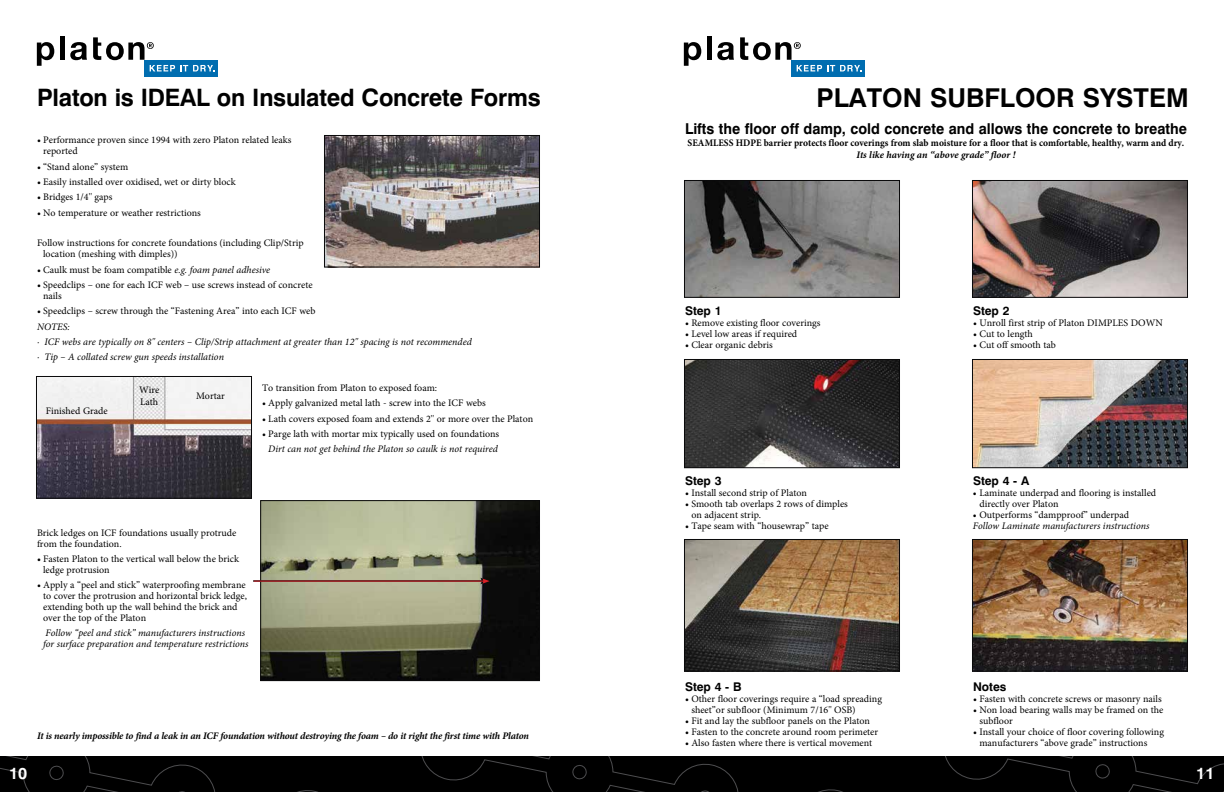
<style>
.page{position:relative;width:1224px;height:792px;background:#fff}
.page>*{position:absolute;margin:0;border:0;box-sizing:border-box;transform-origin:0 0}
.t1{font:700 26px "Swiss 721 BT";color:#000}
.t2{font:700 24px "Swiss 721 BT";letter-spacing:-.01em;color:#000}
.t3{font:700 16px "Swiss 721 BT";color:#fff}
.t4{font:700 15px "Swiss 721 BT";color:#000;scale:.96 1}
.t5{font:700 12px "Swiss 721 BT";color:#000}
.t6{font:10px/11px "Minion Pro";color:#000}
.t7{font:italic 10px/15.3px "Minion Pro";color:#000}
.t8{font:italic 700 10px "Minion Pro";letter-spacing:-.015em;color:#000}
.t9{font:700 10px "Minion Pro";color:#000;scale:.95 1}
.s1{font-style:italic}
</style>
<div class="page">
<div style="left:0;top:756px;width:1224px;height:36px;background:#000"></div>
<img style="left:326px;top:137px;width:212px;height:128px">
<div style="left:324px;top:135px;width:216px;height:132px;border:1px solid #0a0a0b"></div>
<img style="left:262px;top:502px;width:276px;height:177px">
<div style="left:260px;top:500px;width:280px;height:181px;border:1px solid #0a0a0b"></div>
<hr style="left:253px;top:580px;width:230px;height:2px;background:#0a0a0b">
<hr style="left:254px;top:581px;width:230px;height:1px;background:#da2128">
<svg style="left:480px;top:578px;width:10px;height:6px"></svg>
<img style="left:38px;top:378px;width:212px;height:119px">
<div style="left:36px;top:376px;width:216px;height:123px;border:1px solid #0a0a0b"></div>
<svg style="left:37px;top:42px;width:17px;height:24px"></svg>
<div style="left:60px;top:36px;width:5px;height:24px;background:#000"></div>
<svg style="left:70px;top:42px;width:17px;height:18px"></svg>
<div style="left:145px;top:60px;width:73px;height:16px;background:#006db0"></div>
<svg style="left:93px;top:37px;width:122px;height:34px"></svg>
<img style="left:686px;top:182px;width:212px;height:114px">
<div style="left:684px;top:180px;width:216px;height:118px;border:1px solid #0a0a0b"></div>
<img style="left:686px;top:361px;width:212px;height:105px">
<div style="left:684px;top:359px;width:216px;height:109px;border:1px solid #0a0a0b"></div>
<img style="left:686px;top:541px;width:212px;height:128px">
<div style="left:684px;top:539px;width:216px;height:132px;border:1px solid #0a0a0b"></div>
<img style="left:974px;top:182px;width:212px;height:114px">
<div style="left:972px;top:180px;width:216px;height:118px;border:1px solid #0a0a0b"></div>
<img style="left:974px;top:361px;width:212px;height:105px">
<div style="left:972px;top:359px;width:216px;height:109px;border:1px solid #0a0a0b"></div>
<img style="left:974px;top:541px;width:212px;height:128px">
<div style="left:972px;top:539px;width:216px;height:132px;border:1px solid #0a0a0b"></div>
<svg style="left:684px;top:42px;width:17px;height:24px"></svg>
<div style="left:707px;top:36px;width:5px;height:24px;background:#000"></div>
<svg style="left:717px;top:42px;width:17px;height:18px"></svg>
<div style="left:792px;top:60px;width:73px;height:16px;background:#006db0"></div>
<svg style="left:740px;top:37px;width:122px;height:34px"></svg>
<h2 class="t2" style="left:37px;top:83px;width:505px">Platon is IDEAL on Insulated Concrete Forms</h2>
<p class="t6" style="left:43px;top:135px;width:250px;text-indent:-6px">• Performance proven since 1994 with zero Platon related leaks reported</p>
<p class="t6" style="left:37px;top:161px;width:93px">• “Stand alone” system</p>
<p class="t6" style="left:37px;top:176px;width:200px">• Easily installed over oxidised, wet or dirty block</p>
<p class="t6" style="left:37px;top:192px;width:77px">• Bridges 1/4'' gaps</p>
<p class="t6" style="left:37px;top:207px;width:165px">• No temperature or weather restrictions</p>
<p class="t6" style="left:43px;top:238px;width:262px;text-indent:-6px">Follow instructions for concrete foundations (including Clip/Strip location (meshing with dimples))</p>
<p class="t6" style="left:37px;top:264px;width:235px">• Caulk must be foam compatible <span class="s1">e.g. foam panel adhesive</span></p>
<p class="t6" style="left:43px;top:279px;width:271px;text-indent:-6px">• Speedclips – one for each ICF web – use screws instead of concrete nails</p>
<p class="t6" style="left:37px;top:306px;width:280px">• Speedclips – screw through the “Fastening Area” into each ICF web</p>
<p class="t7" style="left:37px;top:319px;width:436px">NOTES:<br>· ICF webs are typically on 8" centers – Clip/Strip attachment at greater than 12" spacing is not recommended · Tip – A collated screw gun speeds installation</p>
<p class="t6" style="left:262px;top:382px;width:177px">To transition from Platon to exposed foam:</p>
<p class="t6" style="left:262px;top:398px;width:225px">• Apply galvanized metal lath - screw into the ICF webs</p>
<p class="t6" style="left:262px;top:413px;width:273px">• Lath covers exposed foam and extends 2'' or more over the Platon</p>
<p class="t6" style="left:262px;top:428px;width:239px">• Parge lath with mortar mix typically used on foundations</p>
<p class="t7" style="left:268px;top:441px;width:231px">Dirt can not get behind the Platon so caulk is not required</p>
<p class="t6" style="left:139px;top:384px;width:22px;line-height:12px">Wire<br>Lath</p>
<p class="t6" style="left:196px;top:391px;width:30px">Mortar</p>
<p class="t6" style="left:46px;top:405px;width:63px">Finished Grade</p>
<p class="t6" style="left:37px;top:527px;width:201px">Brick ledges on ICF foundations usually protrude from the foundation.</p>
<p class="t6" style="left:43px;top:553px;width:197px;text-indent:-6px">• Fasten Platon to the vertical wall below the brick ledge protrusion</p>
<p class="t6" style="left:43px;top:580px;width:205px;text-indent:-6px">• Apply a “peel and stick” waterproofing membrane to cover the protrusion and horizontal brick ledge, extending both up the wall behind the brick and over the top of the Platon</p>
<p class="t7" style="left:43px;top:628px;width:207px;line-height:11px">Follow “peel and stick” manufacturers instructions for surface preparation and temperature restrictions</p>
<h3 class="t3" style="left:9px;top:763px;width:20px">10</h3>
<p class="t8" style="left:37px;top:729px;width:494px">It is nearly impossible to find a leak in an ICF foundation without destroying the foam – do it right the first time with Platon</p>
<h1 class="t1" style="left:817px;top:82px;width:374px">PLATON SUBFLOOR SYSTEM</h1>
<h3 class="t4" style="left:685px;top:120px;width:524px">Lifts the floor off damp, cold concrete and allows the concrete to breathe</h3>
<p class="t9" style="left:688px;top:136px;width:524px">SEAMLESS HDPE barrier protects floor coverings from slab moisture for a floor that is comfortable, healthy, warm and dry.</p>
<p class="t8" style="left:856px;top:148px;width:161px">Its like having an “above grade” floor !</p>
<p class="t5" style="left:685px;top:304px;width:38px">Step 1</p>
<p class="t6" style="left:685px;top:317px;width:137px">• Remove existing floor coverings</p>
<p class="t6" style="left:685px;top:328px;width:114px">• Level low areas if required</p>
<p class="t6" style="left:685px;top:339px;width:89px">• Clear organic debris</p>
<p class="t5" style="left:685px;top:473px;width:38px">Step 3</p>
<p class="t6" style="left:685px;top:487px;width:124px">• Install second strip of Platon</p>
<p class="t6" style="left:691px;top:498px;width:158px;text-indent:-6px">• Smooth tab overlaps 2 rows of dimples on adjacent strip.</p>
<p class="t6" style="left:685px;top:520px;width:145px">• Tape seam with “housewrap” tape</p>
<p class="t5" style="left:973px;top:304px;width:38px">Step 2</p>
<p class="t6" style="left:973px;top:317px;width:191px">• Unroll first strip of Platon DIMPLES DOWN</p>
<p class="t6" style="left:973px;top:328px;width:61px">• Cut to length</p>
<p class="t6" style="left:973px;top:339px;width:84px">• Cut off smooth tab</p>
<p class="t5" style="left:973px;top:473px;width:58px">Step 4 - A</p>
<p class="t6" style="left:979px;top:487px;width:178px;text-indent:-6px">• Laminate underpad and flooring is installed directly over Platon</p>
<p class="t6" style="left:973px;top:509px;width:158px">• Outperforms “dampproof” underpad</p>
<p class="t7" style="left:973px;top:518px;width:178px">Follow Laminate manufacturers instructions</p>
<p class="t5" style="left:685px;top:680px;width:58px">Step 4 - B</p>
<p class="t6" style="left:691px;top:693px;width:192px;text-indent:-6px">• Other floor coverings require a “load spreading sheet”or subfloor (Minimum 7/16'' OSB)</p>
<p class="t6" style="left:685px;top:715px;width:187px">• Fit and lay the subfloor panels on the Platon</p>
<p class="t6" style="left:685px;top:726px;width:195px">• Fasten to the concrete around room perimeter</p>
<p class="t6" style="left:685px;top:737px;width:189px">• Also fasten where there is vertical movement</p>
<p class="t5" style="left:973px;top:680px;width:35px">Notes</p>
<p class="t6" style="left:973px;top:693px;width:190px">• Fasten with concrete screws or masonry nails</p>
<p class="t6" style="left:979px;top:704px;width:186px;text-indent:-6px">• Non load bearing walls may be framed on the subfloor</p>
<p class="t6" style="left:979px;top:726px;width:186px;text-indent:-6px">• Install your choice of floor covering following manufacturers “above grade” instructions</p>
<h3 class="t3" style="left:1196px;top:763px;width:20px">11</h3>
</div>
